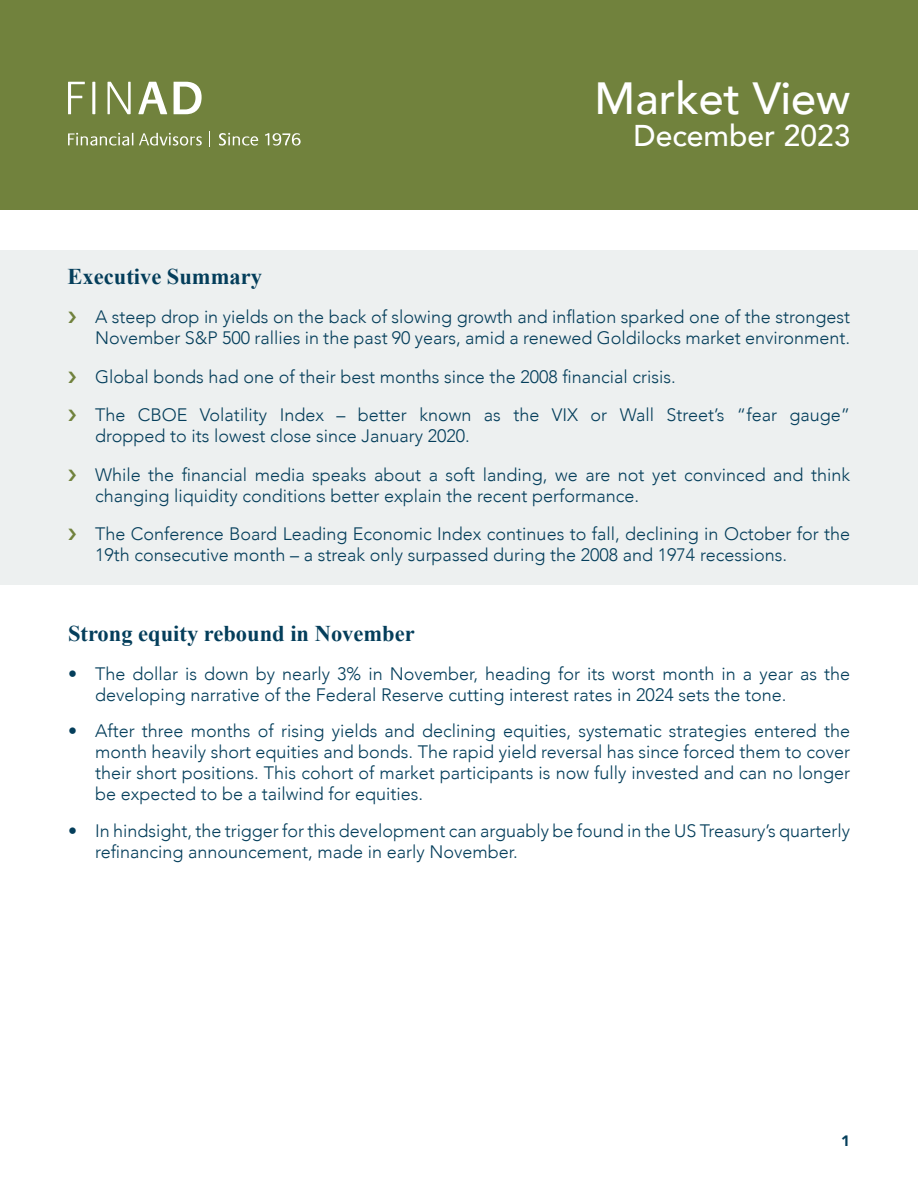
<style>
.page{position:relative;width:918px;height:1188px;background:#fff}
.page>*{position:absolute;margin:0;border:0;box-sizing:border-box;transform-origin:0 0}
.t1{font:500 45px "Avenir";color:#fff}
.t2{font:500 30px "Avenir";color:#fff}
.t3{font:700 22.5px "Times New Roman";color:#043e5b}
.t4{font:300 18px/21px "Avenir";color:#043e5b}
.t5{font:900 15px "Avenir";color:#043e5b}
.s1{color:#71823d}
</style>
<div class="page">
<div style="left:0;top:250px;width:918px;height:334px;background:#edf0f0"></div>
<div style="left:0;top:0;width:918px;height:210px;background:#71823d"></div>
<hr style="left:92px;top:82px;width:3px;height:32px;background:#fff">
<svg style="left:68px;top:82px;width:17px;height:32px"></svg>
<svg style="left:108px;top:82px;width:23px;height:32px"></svg>
<svg style="left:138px;top:82px;width:29px;height:32px"></svg>
<svg style="left:174px;top:82px;width:28px;height:32px"></svg>
<svg style="left:68px;top:133px;width:65px;height:13px"></svg>
<svg style="left:139px;top:133px;width:63px;height:13px"></svg>
<svg style="left:219px;top:132px;width:39px;height:14px"></svg>
<svg style="left:265px;top:133px;width:36px;height:13px"></svg>
<p class="t3" style="left:68px;top:261px;width:196px">Executive Summary</p>
<h1 class="t1" style="left:595px;top:59px;width:257px">Market View</h1>
<h2 class="t2" style="left:634px;top:110px;width:218px">December 2023</h2>
<p class="t4" style="left:68px;top:307px;width:784px;text-align:right"><span class="s1">❯</span> A steep drop in yields on the back of slowing growth and inflation sparked one of the strongest<br>November S&amp;P 500 rallies in the past 90 years, amid a renewed Goldilocks market environment.</p>
<p class="t4" style="left:68px;top:357px;width:784px;line-height:38.5px"><span class="s1">❯</span> Global bonds had one of their best months since the 2008 financial crisis.<br><span class="s1">❯</span> The CBOE Volatility Index – better known as the VIX or Wall Street’s “fear gauge”</p>
<p class="t4" style="left:68px;top:417px;width:784px;line-height:38.5px;text-indent:27px">dropped to its lowest close since January 2020.<br><span class="s1">❯</span> While the financial media speaks about a soft landing, we are not yet convinced and think</p>
<p class="t4" style="left:68px;top:476px;width:784px;line-height:38.5px;text-indent:27px">changing liquidity conditions better explain the recent performance.<br><span class="s1">❯</span> The Conference Board Leading Economic Index continues to fall, declining in October for the</p>
<p class="t4" style="left:95px;top:545px;width:694px">19th consecutive month – a streak only surpassed during the 2008 and 1974 recessions.</p>
<p class="t3" style="left:68px;top:618px;width:348px">Strong equity rebound in November</p>
<p class="t4" style="left:95px;top:663px;width:757px;text-indent:-27px">• The dollar is down by nearly 3% in November, heading for its worst month in a year as the developing narrative of the Federal Reserve cutting interest rates in 2024 sets the tone.</p>
<p class="t4" style="left:95px;top:721px;width:757px;text-align:justify;text-indent:-27px">• After three months of rising yields and declining equities, systematic strategies entered the month heavily short equities and bonds. The rapid yield reversal has since forced them to cover their short positions. This cohort of market participants is now fully invested and can no longer be expected to be a tailwind for equities.</p>
<p class="t4" style="left:95px;top:820px;width:757px;text-indent:-27px">• In hindsight, the trigger for this development can arguably be found in the US Treasury’s quarterly refinancing announcement, made in early November.</p>
<p class="t5" style="left:841px;top:1128px;width:10px">1</p>
</div>
